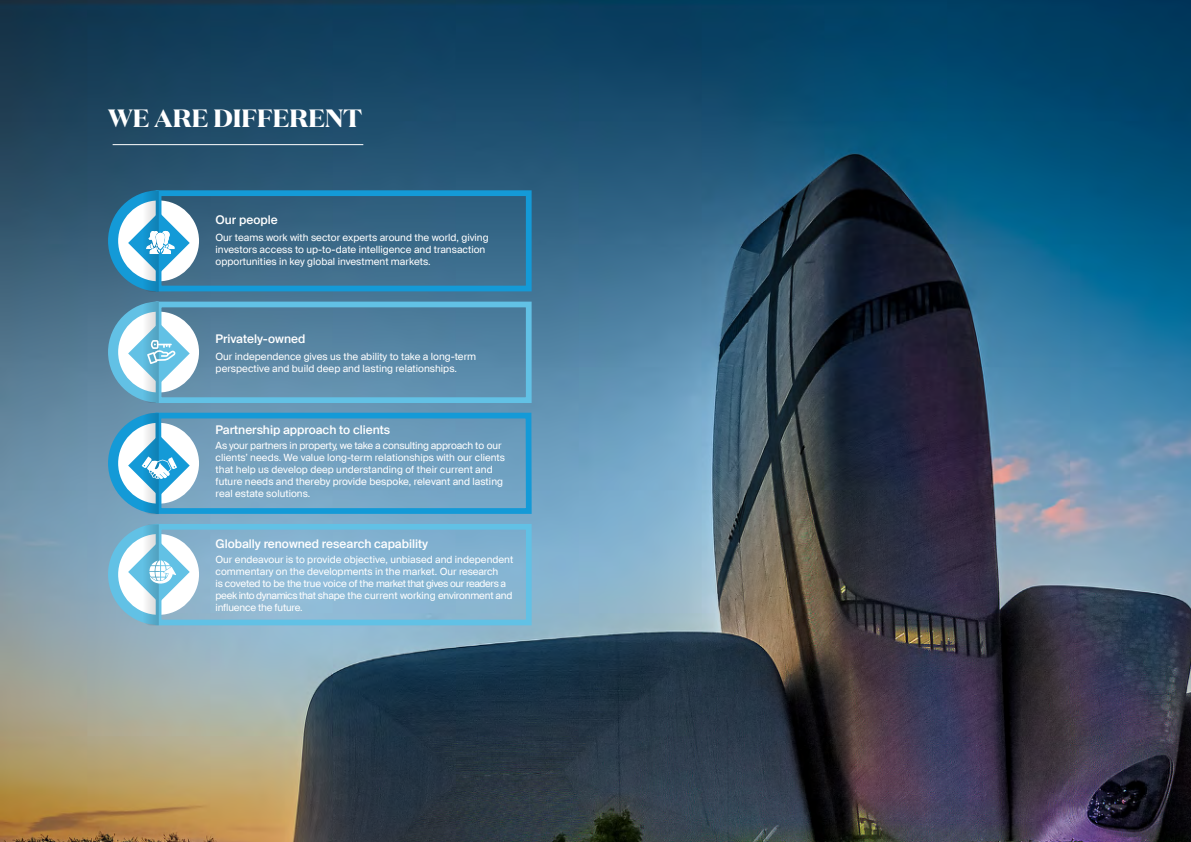
<style>
.page{position:relative;width:1191px;height:842px;background:#fff}
.page>*{position:absolute;margin:0;border:0;box-sizing:border-box;transform-origin:0 0}
.t1{font:700 25px "Domaine Display";color:#fff}
.t2{font:500 12px "Suisse Intl";color:#fff}
.t3{font:10px/12px "Suisse Intl";color:#fff}
</style>
<div class="page">
<img style="left:0;top:0;width:1191px;height:842px">
<div style="left:118px;top:534px;width:81px;height:81px;background:#fff;border-radius:50%"></div>
<div style="left:156px;top:524px;width:375px;height:101px;border:6px solid #62c1e5"></div>
<div style="left:118px;top:423px;width:81px;height:81px;background:#fff;border-radius:50%"></div>
<div style="left:155px;top:413px;width:376px;height:101px;border:6px solid #149ad7"></div>
<div style="left:118px;top:312px;width:81px;height:80px;background:#fff;border-radius:50%"></div>
<div style="left:156px;top:302px;width:375px;height:101px;border:6px solid #62c1e5"></div>
<div style="left:118px;top:200px;width:81px;height:81px;background:#fff;border-radius:50%"></div>
<div style="left:156px;top:190px;width:375px;height:101px;border:6px solid #149ad7"></div>
<svg style="left:108px;top:190px;width:82px;height:102px"></svg>
<svg style="left:108px;top:301px;width:82px;height:102px"></svg>
<svg style="left:108px;top:413px;width:82px;height:101px"></svg>
<svg style="left:108px;top:524px;width:82px;height:101px"></svg>
<hr style="left:113px;top:144px;width:250px;height:1px;background:#fff">
<p class="t1" style="left:108px;top:102px;width:256px">WE ARE DIFFERENT</p>
<p class="t2" style="left:216px;top:213px;width:64px">Our people</p>
<p class="t3" style="left:216px;top:232px;width:274px">Our teams work with sector experts around the world, giving investors access to up-to-date intelligence and transaction opportunities in key global investment markets.</p>
<p class="t2" style="left:216px;top:331px;width:91px">Privately-owned</p>
<p class="t3" style="left:216px;top:350px;width:262px">Our independence gives us the ability to take a long-term perspective and build deep and lasting relationships.</p>
<p class="t2" style="left:216px;top:423px;width:176px">Partnership approach to clients</p>
<p class="t3" style="left:216px;top:439px;width:291px">As your partners in property, we take a consulting approach to our clients’ needs. We value long-term relationships with our clients that help us develop deep understanding of their current and future needs and thereby provide bespoke, relevant and lasting real estate solutions.</p>
<p class="t2" style="left:216px;top:536px;width:214px">Globally renowned research capability</p>
<p class="t3" style="left:216px;top:553px;width:299px">Our endeavour is to provide objective, unbiased and independent commentary on the developments in the market. Our research<br>is coveted to be the true voice of the market that gives our readers a peek into dynamics that shape the current working environment and influence the future.</p>
</div>
